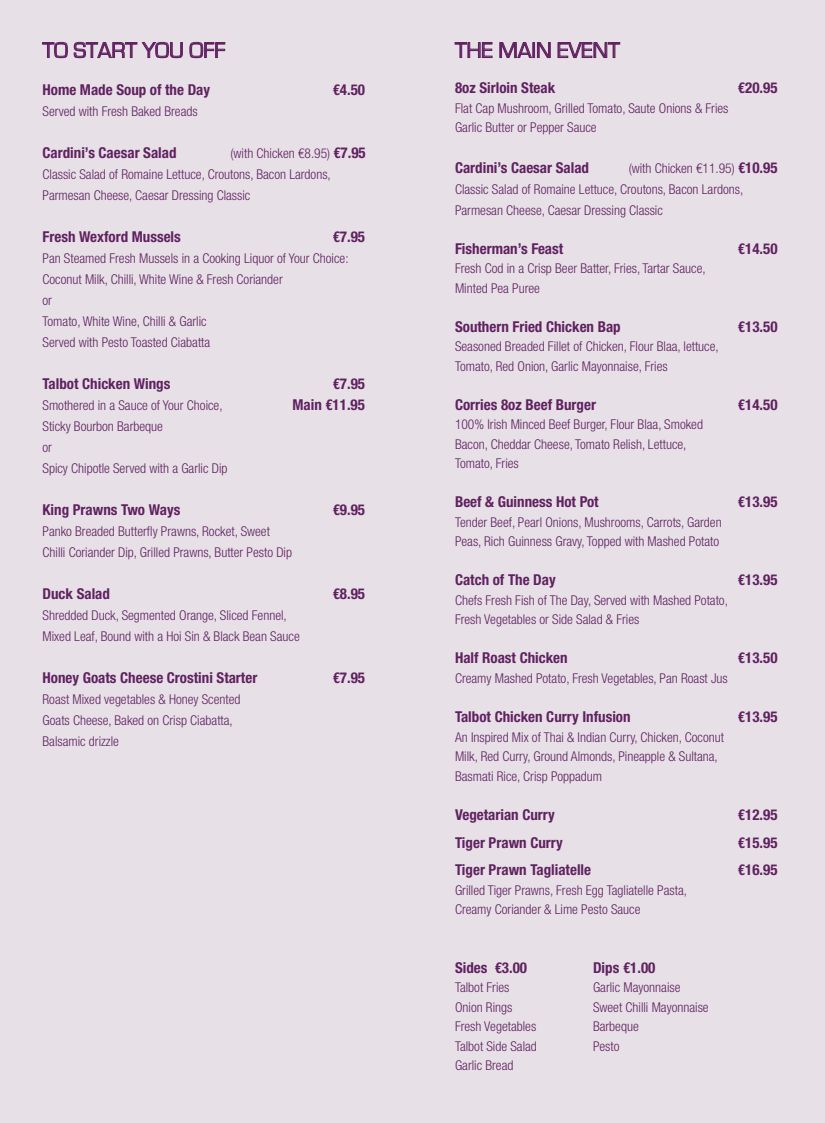
<style>
.page{position:relative;width:825px;height:1123px;background:#e7e1e7}
.page>*{position:absolute;margin:0;border:0;box-sizing:border-box;transform-origin:0 0}
.t1{font:22.5px "Eurostile";color:#602160}
.t2{font:700 condensed 15px "Helvetica Neue LT";color:#602160}
.t3{font:300 condensed 13.5px/21px "Helvetica Neue LT";color:#602160}
.s1{font-weight:700;font-size:15px}
</style>
<div class="page">
<svg style="left:454px;top:42px;width:39px;height:16px"></svg>
<svg style="left:499px;top:42px;width:52px;height:16px"></svg>
<svg style="left:557px;top:42px;width:63px;height:16px"></svg>
<svg style="left:42px;top:41px;width:141px;height:17px"></svg>
<svg style="left:189px;top:42px;width:37px;height:16px"></svg>
<h1 class="t1" style="left:43px;top:38px;width:184px">TO START YOU OFF</h1>
<p class="t2" style="left:43px;top:80px;width:169px">Home Made Soup of the Day</p>
<p class="t2" style="left:333px;top:80px;width:34px">€4.50</p>
<p class="t3" style="left:43px;top:100px;width:157px">Served with Fresh Baked Breads</p>
<p class="t2" style="left:43px;top:143px;width:136px">Cardini’s Caesar Salad</p>
<p class="t3" style="left:43px;top:142px;width:325px;text-indent:188px">(with Chicken €8.95) <span class="s1">€7.95<br></span>Classic Salad of Romaine Lettuce, Croutons, Bacon Lardons,<br>Parmesan Cheese, Caesar Dressing Classic</p>
<p class="t2" style="left:43px;top:227px;width:140px">Fresh Wexford Mussels</p>
<p class="t2" style="left:333px;top:227px;width:34px">€7.95</p>
<p class="t3" style="left:43px;top:247px;width:308px">Pan Steamed Fresh Mussels in a Cooking Liquor of Your Choice:<br>Coconut Milk, Chilli, White Wine &amp; Fresh Coriander<br>or<br>Tomato, White Wine, Chilli &amp; Garlic<br>Served with Pesto Toasted Ciabatta</p>
<p class="t2" style="left:43px;top:374px;width:129px">Talbot Chicken Wings</p>
<p class="t2" style="left:333px;top:374px;width:34px">€7.95</p>
<p class="t3" style="left:43px;top:394px;width:182px">Smothered in a Sauce of Your Choice,</p>
<p class="t2" style="left:292px;top:395px;width:74px">Main €11.95</p>
<p class="t3" style="left:43px;top:415px;width:186px">Sticky Bourbon Barbeque<br>or<br>Spicy Chipotle Served with a Garlic Dip</p>
<p class="t2" style="left:43px;top:500px;width:139px">King Prawns Two Ways</p>
<p class="t2" style="left:333px;top:500px;width:34px">€9.95</p>
<p class="t3" style="left:43px;top:520px;width:251px">Panko Breaded Butterfly Prawns, Rocket, Sweet<br>Chilli Coriander Dip, Grilled Prawns, Butter Pesto Dip</p>
<p class="t2" style="left:43px;top:584px;width:69px">Duck Salad</p>
<p class="t2" style="left:333px;top:584px;width:34px">€8.95</p>
<p class="t3" style="left:43px;top:604px;width:259px">Shredded Duck, Segmented Orange, Sliced Fennel,<br>Mixed Leaf, Bound with a Hoi Sin &amp; Black Bean Sauce</p>
<p class="t2" style="left:43px;top:668px;width:216px">Honey Goats Cheese Crostini Starter</p>
<p class="t2" style="left:333px;top:668px;width:34px">€7.95</p>
<p class="t3" style="left:43px;top:688px;width:199px">Roast Mixed vegetables &amp; Honey Scented<br>Goats Cheese, Baked on Crisp Ciabatta,<br>Balsamic drizzle</p>
<h1 class="t1" style="left:455px;top:38px;width:166px">THE MAIN EVENT</h1>
<p class="t2" style="left:455px;top:79px;width:102px">8oz Sirloin Steak</p>
<p class="t2" style="left:738px;top:79px;width:41px">€20.95</p>
<p class="t3" style="left:455px;top:98px;width:275px;line-height:19.5px">Flat Cap Mushroom, Grilled Tomato, Saute Onions &amp; Fries<br>Garlic Butter or Pepper Sauce</p>
<p class="t2" style="left:455px;top:158px;width:136px">Cardini’s Caesar Salad</p>
<p class="t3" style="left:455px;top:157px;width:324px;text-indent:174px">(with Chicken €11.95) <span class="s1">€10.95<br></span>Classic Salad of Romaine Lettuce, Croutons, Bacon Lardons,<br>Parmesan Cheese, Caesar Dressing Classic</p>
<p class="t2" style="left:455px;top:239px;width:110px">Fisherman’s Feast</p>
<p class="t2" style="left:738px;top:239px;width:41px">€14.50</p>
<p class="t3" style="left:455px;top:259px;width:252px;line-height:19.5px">Fresh Cod in a Crisp Beer Batter, Fries, Tartar Sauce,<br>Minted Pea Puree</p>
<p class="t2" style="left:455px;top:317px;width:167px">Southern Fried Chicken Bap</p>
<p class="t2" style="left:738px;top:317px;width:41px">€13.50</p>
<p class="t3" style="left:455px;top:337px;width:265px;line-height:19.5px">Seasoned Breaded Fillet of Chicken, Flour Blaa, lettuce,<br>Tomato, Red Onion, Garlic Mayonnaise, Fries</p>
<p class="t2" style="left:455px;top:395px;width:142px">Corries 8oz Beef Burger</p>
<p class="t2" style="left:738px;top:395px;width:41px">€14.50</p>
<p class="t3" style="left:455px;top:415px;width:249px;line-height:19.5px">100% Irish Minced Beef Burger, Flour Blaa, Smoked<br>Bacon, Cheddar Cheese, Tomato Relish, Lettuce,<br>Tomato, Fries</p>
<p class="t2" style="left:455px;top:493px;width:145px">Beef &amp; Guinness Hot Pot</p>
<p class="t2" style="left:738px;top:493px;width:41px">€13.95</p>
<p class="t3" style="left:455px;top:512px;width:268px;line-height:19.5px">Tender Beef, Pearl Onions, Mushrooms, Carrots, Garden<br>Peas, Rich Guinness Gravy, Topped with Mashed Potato</p>
<p class="t2" style="left:455px;top:571px;width:102px">Catch of The Day</p>
<p class="t2" style="left:738px;top:571px;width:41px">€13.95</p>
<p class="t3" style="left:455px;top:590px;width:274px;line-height:19.5px">Chefs Fresh Fish of The Day, Served with Mashed Potato,<br>Fresh Vegetables or Side Salad &amp; Fries</p>
<p class="t2" style="left:455px;top:649px;width:114px">Half Roast Chicken</p>
<p class="t2" style="left:738px;top:649px;width:41px">€13.50</p>
<p class="t3" style="left:455px;top:667px;width:274px">Creamy Mashed Potato, Fresh Vegetables, Pan Roast Jus</p>
<p class="t2" style="left:455px;top:707px;width:177px">Talbot Chicken Curry Infusion</p>
<p class="t2" style="left:738px;top:707px;width:41px">€13.95</p>
<p class="t3" style="left:455px;top:727px;width:270px;line-height:19.5px">An Inspired Mix of Thai &amp; Indian Curry, Chicken, Coconut<br>Milk, Red Curry, Ground Almonds, Pineapple &amp; Sultana,<br>Basmati Rice, Crisp Poppadum</p>
<p class="t2" style="left:455px;top:805px;width:101px">Vegetarian Curry</p>
<p class="t2" style="left:738px;top:805px;width:41px">€12.95</p>
<p class="t2" style="left:455px;top:833px;width:109px">Tiger Prawn Curry</p>
<p class="t2" style="left:738px;top:833px;width:41px">€15.95</p>
<p class="t2" style="left:455px;top:860px;width:138px">Tiger Prawn Tagliatelle</p>
<p class="t2" style="left:738px;top:860px;width:41px">€16.95</p>
<p class="t3" style="left:455px;top:880px;width:233px;line-height:19.5px">Grilled Tiger Prawns, Fresh Egg Tagliatelle Pasta,<br>Creamy Coriander &amp; Lime Pesto Sauce</p>
<p class="t2" style="left:455px;top:958px;width:74px">Sides €3.00</p>
<p class="t2" style="left:593px;top:958px;width:64px">Dips €1.00</p>
<p class="t3" style="left:455px;top:976px;width:56px">Talbot Fries</p>
<p class="t3" style="left:593px;top:976px;width:89px">Garlic Mayonnaise</p>
<p class="t3" style="left:455px;top:996px;width:59px">Onion Rings</p>
<p class="t3" style="left:593px;top:996px;width:117px">Sweet Chilli Mayonnaise</p>
<p class="t3" style="left:455px;top:1015px;width:83px">Fresh Vegetables</p>
<p class="t3" style="left:593px;top:1015px;width:47px">Barbeque</p>
<p class="t3" style="left:455px;top:1035px;width:83px">Talbot Side Salad</p>
<p class="t3" style="left:593px;top:1035px;width:28px">Pesto</p>
<p class="t3" style="left:455px;top:1054px;width:60px">Garlic Bread</p>
</div>
